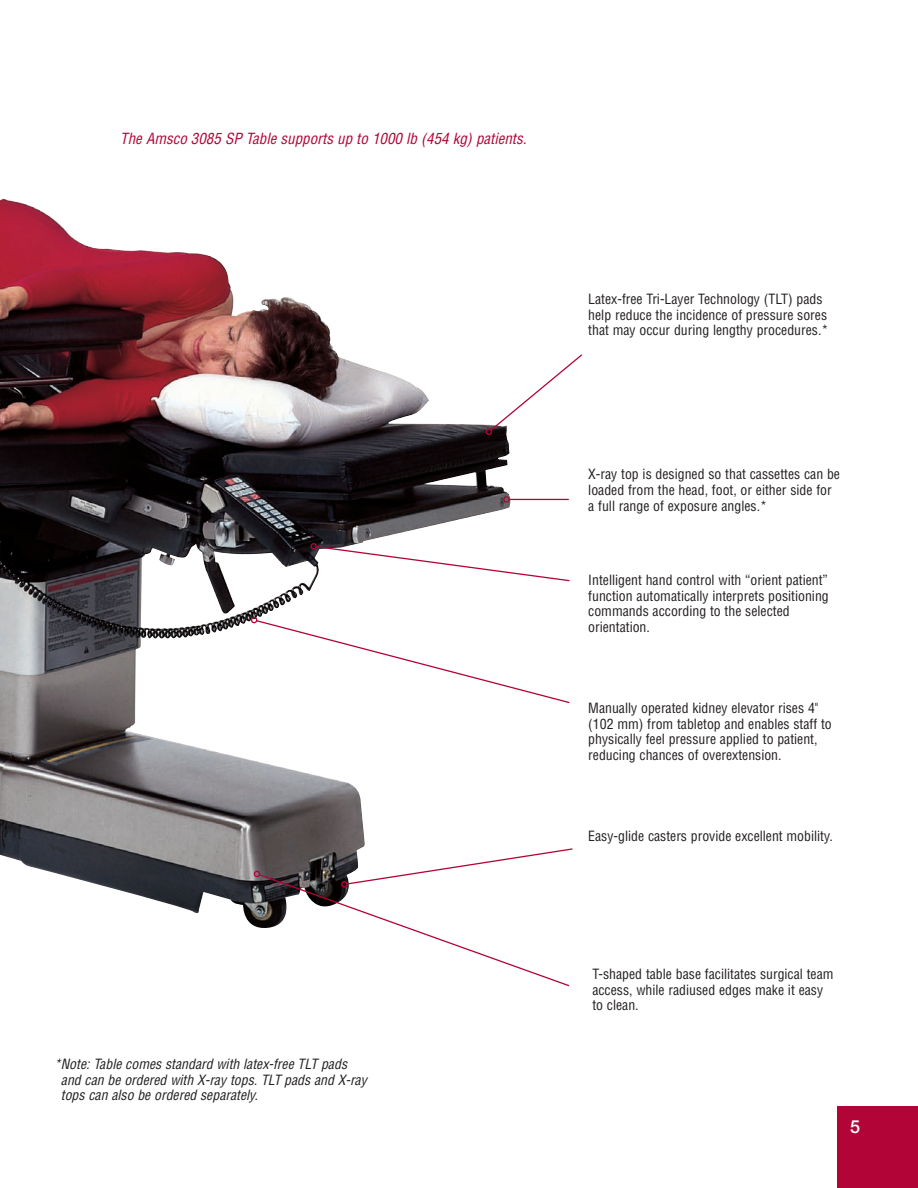
<style>
.page{position:relative;width:918px;height:1188px;background:#fff}
.page>*{position:absolute;margin:0;border:0;box-sizing:border-box;transform-origin:0 0}
.t1{font:500 18px "Helvetica Neue";color:#fff}
.t2{font:italic condensed 15px "Helvetica";color:#b30437}
.t3{font:condensed 13.8px/15.6px "Helvetica";color:#231f20}
.t4{font:italic condensed 13.8px/15.5px "Helvetica";color:#231f20}
</style>
<div class="page">
<svg style="left:0;top:198px;width:556px;height:303px"></svg>
<img style="left:0;top:470px;width:511px;height:455px">
<hr style="left:509px;top:499px;width:60px;height:1px;background:#b30437">
<div style="left:503px;top:496px;width:7px;height:7px;border:1px solid #b30437;border-radius:50%"></div>
<svg style="left:412px;top:353px;width:171px;height:143px"></svg>
<svg style="left:315px;top:545px;width:255px;height:37px"></svg>
<div style="left:310px;top:543px;width:7px;height:7px;border:1px solid #b30437;border-radius:50%"></div>
<svg style="left:181px;top:600px;width:389px;height:104px"></svg>
<svg style="left:252px;top:847px;width:321px;height:140px"></svg>
<div style="left:837px;top:1106px;width:81px;height:82px;background:#b30437"></div>
<p class="t2" style="left:120px;top:133px;width:408px">The Amsco 3085 SP Table supports up to 1000 lb (454 kg) patients.</p>
<p class="t4" style="left:61px;top:1057px;width:307px;text-indent:-7px">* Note: Table comes standard with latex-free TLT pads and can be ordered with X-ray tops. TLT pads and X-ray tops can also be ordered separately.</p>
<p class="t3" style="left:588px;top:292px;width:242px">Latex-free Tri-Layer Technology (TLT) pads help reduce the incidence of pressure sores that may occur during lengthy procedures.*</p>
<p class="t3" style="left:588px;top:468px;width:253px">X-ray top is designed so that cassettes can be loaded from the head, foot, or either side for a full range of exposure angles.*</p>
<p class="t3" style="left:588px;top:574px;width:242px">Intelligent hand control with “orient patient” function automatically interprets positioning commands according to the selected orientation.</p>
<p class="t3" style="left:588px;top:702px;width:245px">Manually operated kidney elevator rises 4" (102 mm) from tabletop and enables staff to physically feel pressure applied to patient, reducing chances of overextension.</p>
<p class="t3" style="left:588px;top:830px;width:246px">Easy-glide casters provide excellent mobility.</p>
<p class="t3" style="left:592px;top:968px;width:243px">T-shaped table base facilitates surgical team access, while radiused edges make it easy to clean.</p>
<h1 class="t1" style="left:850px;top:1120px;width:12px">5</h1>
</div>
